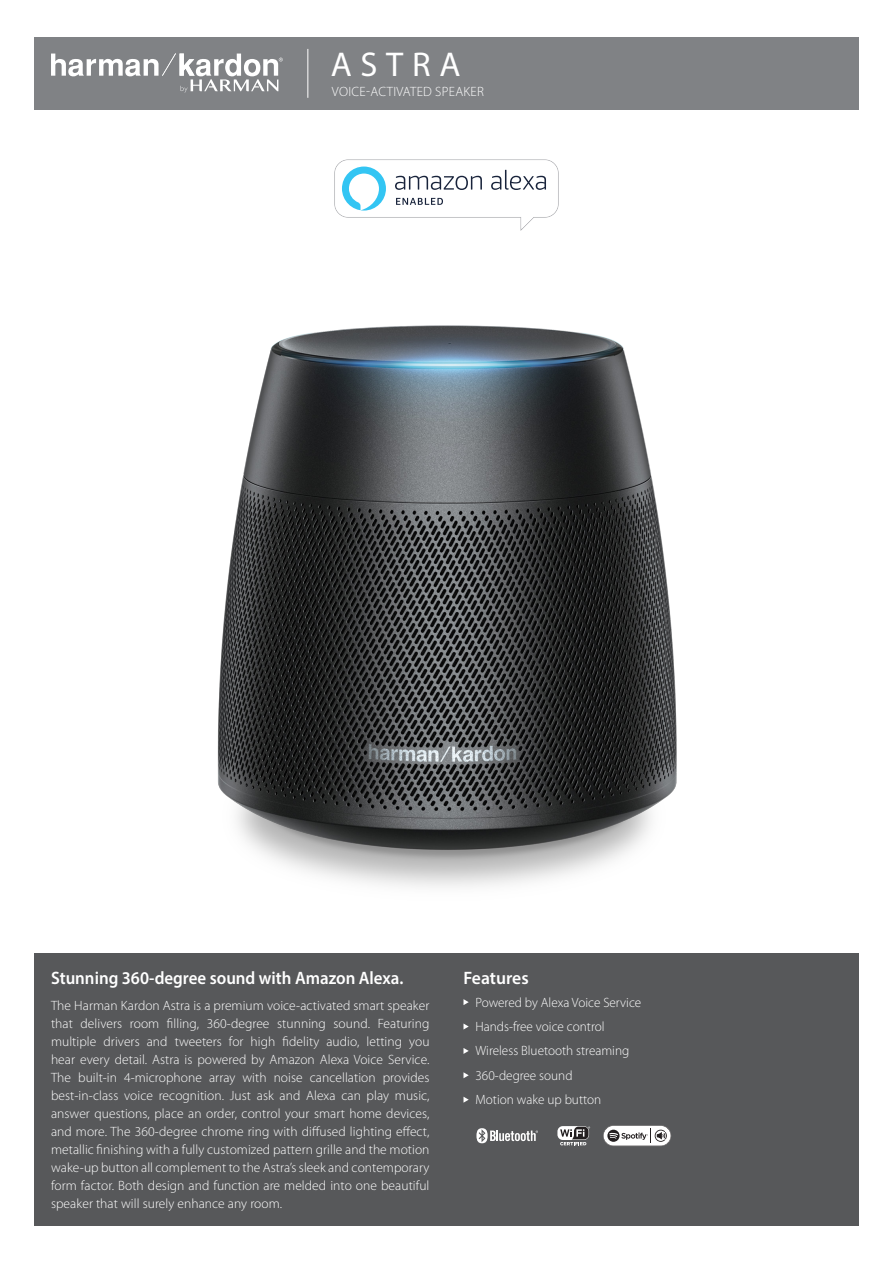
<style>
.page{position:relative;width:893px;height:1263px;background:#fff}
.page>*{position:absolute;margin:0;border:0;box-sizing:border-box;transform-origin:0 0}
.t1{font:34.5px "Myriad Pro";letter-spacing:.25em;color:#fff}
.t2{font:600 18px "Myriad Pro";color:#fff;scale:.94 1}
.t3{font:600 18px "Myriad Pro";color:#fff}
.t4{font:300 13.5px/18px "Myriad Pro";color:#fff;text-align:justify}
.t5{font:300 13.5px "Myriad Pro";letter-spacing:.02em;color:#fff}
</style>
<div class="page">
<img style="left:217px;top:325px;width:460px;height:562px">
<div style="left:34px;top:37px;width:825px;height:72px;background:#808285"></div>
<div style="left:34px;top:953px;width:825px;height:273px;background:#57585a"></div>
<svg style="left:463px;top:999px;width:6px;height:6px"></svg>
<svg style="left:463px;top:1023px;width:6px;height:6px"></svg>
<svg style="left:463px;top:1048px;width:6px;height:6px"></svg>
<svg style="left:463px;top:1072px;width:6px;height:6px"></svg>
<svg style="left:463px;top:1097px;width:6px;height:6px"></svg>
<hr style="left:307px;top:49px;width:1px;height:49px;background:#fff">
<svg style="left:51px;top:53px;width:232px;height:40px"></svg>
<svg style="left:334px;top:159px;width:225px;height:72px"></svg>
<svg style="left:476px;top:1128px;width:62px;height:15px"></svg>
<svg style="left:557px;top:1126px;width:32px;height:14px"></svg>
<svg style="left:560px;top:1126px;width:30px;height:19px"></svg>
<svg style="left:603px;top:1125px;width:68px;height:21px"></svg>
<p class="t1" style="left:331px;top:44px;width:131px">ASTRA</p>
<p class="t5" style="left:332px;top:84px;width:153px">VOICE-ACTIVATED SPEAKER</p>
<p class="t2" style="left:51px;top:966px;width:376px">Stunning 360-degree sound with Amazon Alexa.</p>
<p class="t4" style="left:51px;top:997px;width:380px">The Harman Kardon Astra is a premium voice-activated smart speaker that delivers room filling, 360-degree stunning sound. Featuring multiple drivers and tweeters for high fidelity audio, letting you hear every detail. Astra is powered by Amazon Alexa Voice Service.<br>The built-in 4-microphone array with noise cancellation provides best-in-class voice recognition. Just ask and Alexa can play music, answer questions, place an order, control your smart home devices, and more. The 360-degree chrome ring with diffused lighting effect, metallic finishing with a fully customized pattern grille and the motion wake-up button all complement to the Astra’s sleek and contemporary form factor. Both design and function are melded into one beautiful speaker that will surely enhance any room.</p>
<p class="t3" style="left:463px;top:966px;width:67px">Features</p>
<p class="t4" style="left:475px;top:993px;width:167px">Powered by Alexa Voice Service</p>
<p class="t4" style="left:475px;top:1018px;width:131px">Hands-free voice control</p>
<p class="t4" style="left:475px;top:1042px;width:155px">Wireless Bluetooth streaming</p>
<p class="t4" style="left:475px;top:1066px;width:99px">360-degree sound</p>
<p class="t4" style="left:475px;top:1091px;width:127px">Motion wake up button</p>
</div>
